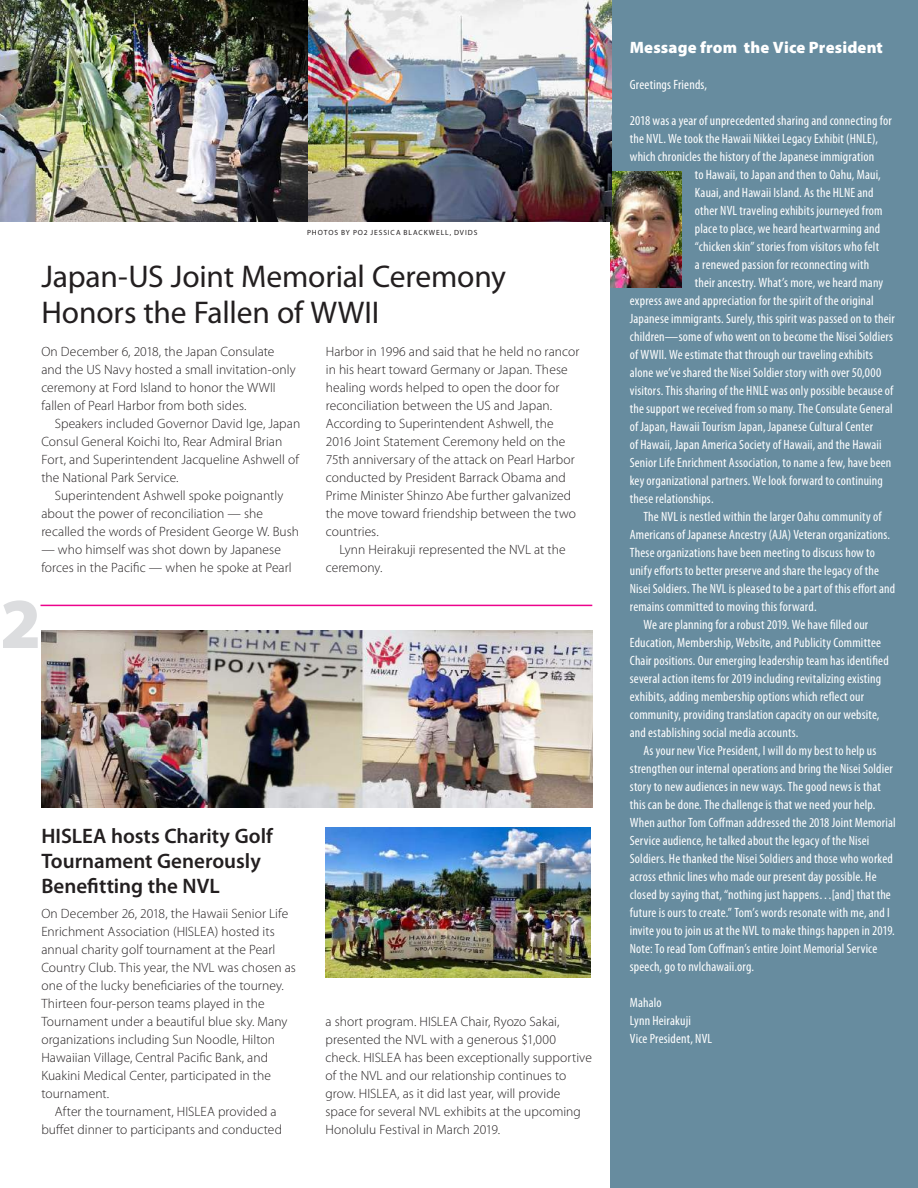
<style>
.page{position:relative;width:918px;height:1188px;background:#fff}
.page>*{position:absolute;margin:0;border:0;box-sizing:border-box;transform-origin:0 0}
.t1{font:900 72px "Myriad Pro";color:#dcdddf}
.t2{font:31.5px/36px "Myriad Pro";letter-spacing:-.005em;color:#231f20}
.t3{font:600 21px/25.2px "Myriad Pro";color:#231f20}
.t4{font:900 16.5px "Myriad Pro";letter-spacing:.01em;color:#fff}
.t5{font:condensed 13.5px/18px "Myriad Pro";letter-spacing:.01em;color:#fff}
.t6{font:300 13.5px/18px "Myriad Pro";letter-spacing:.005em;color:#231f20}
.t7{font:7.5px "Myriad Pro";letter-spacing:.115em;color:#231f20}
</style>
<div class="page">
<div style="left:610px;top:0;width:308px;height:1188px;background:#678c9f"></div>
<img style="left:41px;top:631px;width:551px;height:176px">
<img style="left:326px;top:827px;width:265px;height:151px">
<img style="left:610px;top:172px;width:71px;height:115px">
<hr style="left:40px;top:605px;width:552px;height:1px;background:#ed028c">
<img style="left:0;top:0;width:611px;height:222px">
<p class="t7" style="left:307px;top:229px;width:172px">PHOTOS BY PO2 JESSICA BLACKWELL, DVIDS</p>
<h2 class="t2" style="left:41px;top:259px;width:466px">Japan-US Joint Memorial Ceremony<br>Honors the Fallen of WWII</h2>
<p class="t6" style="left:41px;top:342px;width:256px">On December 6, 2018, the Japan Consulate and the US Navy hosted a small invitation-only ceremony at Ford Island to honor the WWII fallen of Pearl Harbor from both sides.</p>
<p class="t6" style="left:41px;top:414px;width:260px;text-indent:14px">Speakers included Governor David Ige, Japan Consul General Koichi Ito, Rear Admiral Brian Fort, and Superintendent Jacqueline Ashwell of the National Park Service.</p>
<p class="t6" style="left:41px;top:486px;width:259px;text-indent:14px">Superintendent Ashwell spoke poignantly about the power of reconciliation — she recalled the words of President George W. Bush</p>
<p class="t6" style="left:41px;top:540px;width:252px">— who himself was shot down by Japanese forces in the Pacific — when he spoke at Pearl</p>
<h1 class="t1" style="left:0;top:576px;width:43px">2</h1>
<p class="t6" style="left:326px;top:342px;width:255px">Harbor in 1996 and said that he held no rancor in his heart toward Germany or Japan. These healing words helped to open the door for reconciliation between the US and Japan.<br>According to Superintendent Ashwell, the 2016 Joint Statement Ceremony held on the 75th anniversary of the attack on Pearl Harbor conducted by President Barrack Obama and Prime Minister Shinzo Abe further galvanized the move toward friendship between the two countries.</p>
<p class="t6" style="left:326px;top:540px;width:241px;text-indent:14px">Lynn Heirakuji represented the NVL at the ceremony.</p>
<h3 class="t3" style="left:41px;top:823px;width:233px">HISLEA hosts Charity Golf<br>Tournament Generously<br>Benefitting the NVL</h3>
<p class="t6" style="left:41px;top:904px;width:256px">On December 26, 2018, the Hawaii Senior Life Enrichment Association (HISLEA) hosted its annual charity golf tournament at the Pearl Country Club. This year, the NVL was chosen as one of the lucky beneficiaries of the tourney.<br>Thirteen four-person teams played in the Tournament under a beautiful blue sky. Many organizations including Sun Noodle, Hilton Hawaiian Village, Central Pacific Bank, and Kuakini Medical Center, participated in the tournament.</p>
<p class="t6" style="left:41px;top:1102px;width:242px;text-indent:14px">After the tournament, HISLEA provided a buffet dinner to participants and conducted</p>
<p class="t6" style="left:326px;top:1012px;width:268px">a short program. HISLEA Chair, Ryozo Sakai, presented the NVL with a generous $1,000 check. HISLEA has been exceptionally supportive of the NVL and our relationship continues to grow. HISLEA, as it did last year, will provide space for several NVL exhibits at the upcoming Honolulu Festival in March 2019.</p>
<p class="t4" style="left:630px;top:36px;width:255px">Message from the Vice President</p>
<p class="t5" style="left:630px;top:75px;width:79px">Greetings Friends,</p>
<p class="t5" style="left:630px;top:111px;width:264px">2018 was a year of unprecedented sharing and connecting for</p>
<p class="t5" style="left:630px;top:129px;width:250px">the NVL. We took the Hawaii Nikkei Legacy Exhibit (HNLE),</p>
<p class="t5" style="left:630px;top:147px;width:246px">which chronicles the history of the Japanese immigration</p>
<p class="t5" style="left:695px;top:165px;width:187px">to Hawaii, to Japan and then to Oahu, Maui,</p>
<p class="t5" style="left:695px;top:183px;width:180px">Kauai, and Hawaii Island. As the HLNE and</p>
<p class="t5" style="left:695px;top:201px;width:189px">other NVL traveling exhibits journeyed from</p>
<p class="t5" style="left:695px;top:219px;width:187px">place to place, we heard heartwarming and</p>
<p class="t5" style="left:695px;top:237px;width:186px">“chicken skin” stories from visitors who felt</p>
<p class="t5" style="left:695px;top:255px;width:176px">a renewed passion for reconnecting with</p>
<p class="t5" style="left:695px;top:273px;width:190px">their ancestry. What’s more, we heard many</p>
<p class="t5" style="left:630px;top:291px;width:246px">express awe and appreciation for the spirit of the original</p>
<p class="t5" style="left:630px;top:309px;width:266px">Japanese immigrants. Surely, this spirit was passed on to their</p>
<p class="t5" style="left:630px;top:327px;width:265px">children—some of who went on to become the Nisei Soldiers</p>
<p class="t5" style="left:630px;top:345px;width:245px">of WWII. We estimate that through our traveling exhibits</p>
<p class="t5" style="left:630px;top:363px;width:253px">alone we’ve shared the Nisei Soldier story with over 50,000</p>
<p class="t5" style="left:630px;top:381px;width:265px">visitors. This sharing of the HNLE was only possible because of</p>
<p class="t5" style="left:630px;top:399px;width:264px">the support we received from so many. The Consulate General</p>
<p class="t5" style="left:630px;top:417px;width:245px">of Japan, Hawaii Tourism Japan, Japanese Cultural Center</p>
<p class="t5" style="left:630px;top:435px;width:253px">of Hawaii, Japan America Society of Hawaii, and the Hawaii</p>
<p class="t5" style="left:630px;top:453px;width:263px">Senior Life Enrichment Association, to name a few, have been</p>
<p class="t5" style="left:630px;top:471px;width:255px">key organizational partners. We look forward to continuing</p>
<p class="t5" style="left:630px;top:489px;width:85px">these relationships.</p>
<p class="t5" style="left:643px;top:507px;width:240px">The NVL is nestled within the larger Oahu community of</p>
<p class="t5" style="left:630px;top:525px;width:262px">Americans of Japanese Ancestry (AJA) Veteran organizations.</p>
<p class="t5" style="left:630px;top:543px;width:247px">These organizations have been meeting to discuss how to</p>
<p class="t5" style="left:630px;top:561px;width:251px">unify efforts to better preserve and share the legacy of the</p>
<p class="t5" style="left:630px;top:579px;width:267px">Nisei Soldiers. The NVL is pleased to be a part of this effort and</p>
<p class="t5" style="left:630px;top:597px;width:188px">remains committed to moving this forward.</p>
<p class="t5" style="left:643px;top:615px;width:226px">We are planning for a robust 2019. We have filled our</p>
<p class="t5" style="left:630px;top:633px;width:253px">Education, Membership, Website, and Publicity Committee</p>
<p class="t5" style="left:630px;top:651px;width:260px">Chair positions. Our emerging leadership team has identified</p>
<p class="t5" style="left:630px;top:669px;width:253px">several action items for 2019 including revitalizing existing</p>
<p class="t5" style="left:630px;top:687px;width:236px">exhibits, adding membership options which reflect our</p>
<p class="t5" style="left:630px;top:705px;width:251px">community, providing translation capacity on our website,</p>
<p class="t5" style="left:630px;top:723px;width:170px">and establishing social media accounts.</p>
<p class="t5" style="left:643px;top:741px;width:235px">As your new Vice President, I will do my best to help us</p>
<p class="t5" style="left:630px;top:759px;width:264px">strengthen our internal operations and bring the Nisei Soldier</p>
<p class="t5" style="left:630px;top:777px;width:253px">story to new audiences in new ways. The good news is that</p>
<p class="t5" style="left:630px;top:795px;width:247px">this can be done. The challenge is that we need your help.</p>
<p class="t5" style="left:630px;top:813px;width:268px">When author Tom Coffman addressed the 2018 Joint Memorial</p>
<p class="t5" style="left:630px;top:831px;width:241px">Service audience, he talked about the legacy of the Nisei</p>
<p class="t5" style="left:630px;top:849px;width:265px">Soldiers. He thanked the Nisei Soldiers and those who worked</p>
<p class="t5" style="left:630px;top:867px;width:248px">across ethnic lines who made our present day possible. He</p>
<p class="t5" style="left:630px;top:885px;width:263px">closed by saying that, “nothing just happens…[and] that the</p>
<p class="t5" style="left:630px;top:903px;width:262px">future is ours to create.” Tom’s words resonate with me, and I</p>
<p class="t5" style="left:630px;top:921px;width:267px">invite you to join us at the NVL to make things happen in 2019.</p>
<p class="t5" style="left:630px;top:939px;width:249px">Note: To read Tom Coffman’s entire Joint Memorial Service</p>
<p class="t5" style="left:630px;top:957px;width:126px">speech, go to nvlchawaii.org.</p>
<p class="t5" style="left:630px;top:993px;width:84px">Mahalo<br>Lynn Heirakuji<br>Vice President, NVL</p>
</div>
